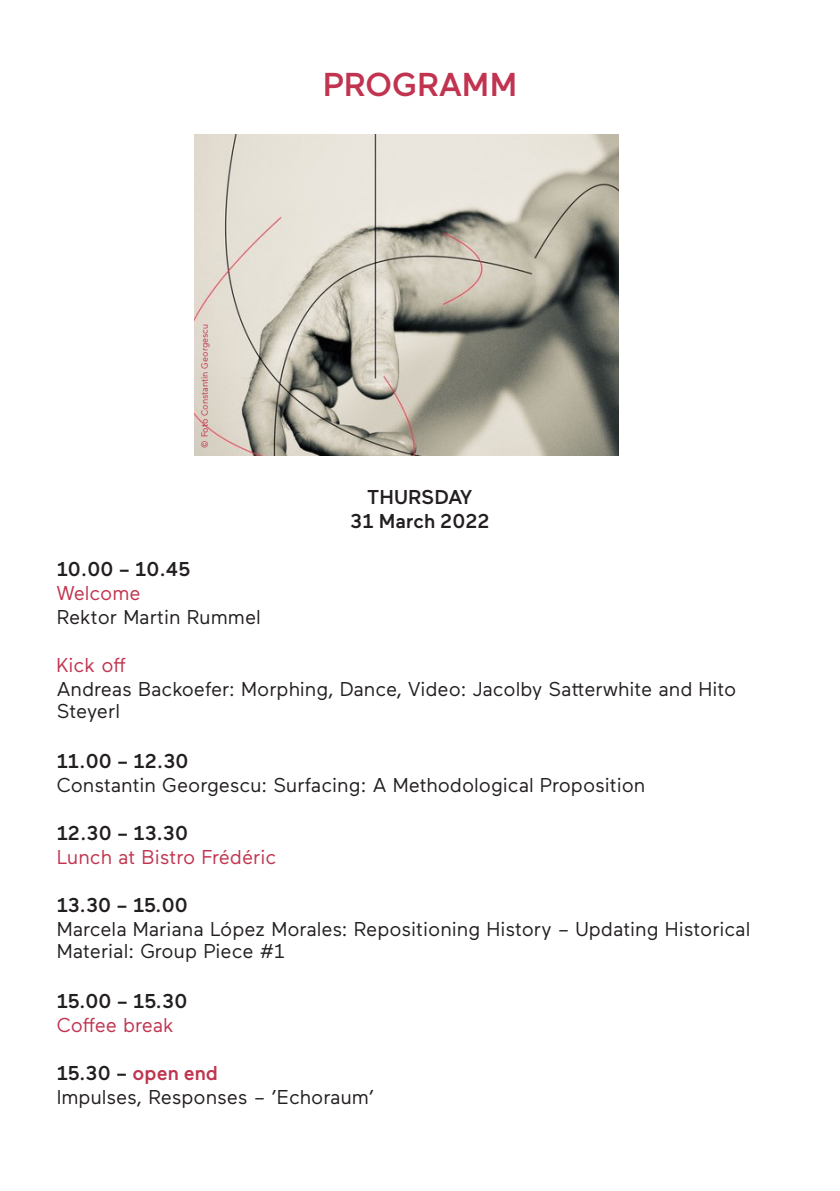
<style>
.page{position:relative;width:840px;height:1191px;background:#fff}
.page>*{position:absolute;margin:0;border:0;box-sizing:border-box;transform-origin:0 0}
.Programm{font:500 33px "Maax";color:#c1344f}
.Programm-2{font:20px/22px "Maax";color:#231f20}
.Programm-3{font:500 20px "Maax";color:#231f20}
.Programm-4{font:20px "Maax";color:#c1344f}
.Programm-5{font:500 20px "Maax";color:#c1344f}
.Copyright{font:9px "Maax";color:#c1344f}
.s1{color:#231f20}
</style>
<div class="page">
<img style="left:194px;top:134px;width:424px;height:321px">
<p class="Copyright" style="left:198px;top:447px;width:125px;rotate:-90deg">© Foto Constantin Georgescu</p>
<p class="Programm" style="left:322px;top:67px;width:196px">PROGRAMM</p>
<p class="Programm-3" style="left:367px;top:486px;width:107px">THURSDAY</p>
<p class="Programm-3" style="left:350px;top:510px;width:141px">31 March 2022</p>
<p class="Programm-3" style="left:57px;top:558px;width:135px">10.00 – 10.45</p>
<p class="Programm-4" style="left:57px;top:580px;width:85px">Welcome</p>
<p class="Programm-2" style="left:57px;top:605px;width:205px">Rektor Martin Rummel</p>
<p class="Programm-4" style="left:57px;top:652px;width:70px">Kick off</p>
<p class="Programm-2" style="left:57px;top:677px;width:680px">Andreas Backoefer: Morphing, Dance, Video: Jacolby Satterwhite and Hito<br>Steyerl</p>
<p class="Programm-3" style="left:57px;top:750px;width:133px">11.00 – 12.30</p>
<p class="Programm-2" style="left:57px;top:773px;width:589px">Constantin Georgescu: Surfacing: A Methodological Proposition</p>
<p class="Programm-3" style="left:57px;top:822px;width:133px">12.30 – 13.30</p>
<p class="Programm-4" style="left:57px;top:844px;width:221px">Lunch at Bistro Frédéric</p>
<p class="Programm-3" style="left:57px;top:894px;width:132px">13.30 – 15.00</p>
<p class="Programm-2" style="left:57px;top:917px;width:694px">Marcela Mariana López Morales: Repositioning History – Updating Historical<br>Material: Group Piece #1</p>
<p class="Programm-3" style="left:57px;top:990px;width:132px">15.00 – 15.30</p>
<p class="Programm-4" style="left:57px;top:1012px;width:119px">Coffee break</p>
<p class="Programm-5" style="left:57px;top:1062px;width:162px"><span class="s1">15.30 –</span> open end</p>
<p class="Programm-2" style="left:57px;top:1085px;width:319px">Impulses, Responses – ’Echoraum’</p>
</div>
